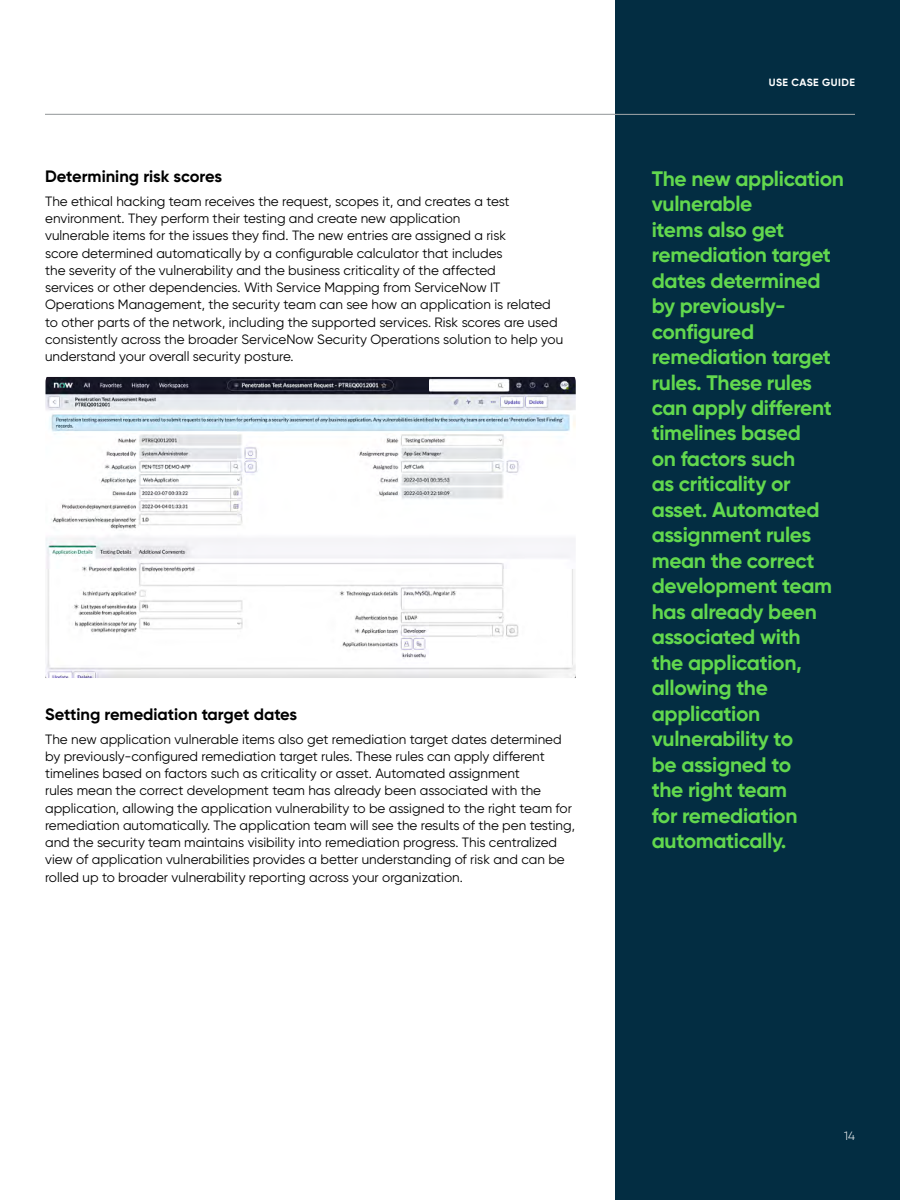
<style>
.page{position:relative;width:900px;height:1200px;background:#fff}
.page>*{position:absolute;margin:0;border:0;box-sizing:border-box;transform-origin:0 0}
.t1{font:700 21px/25.5px "Gilroy";letter-spacing:-.015em;color:#62d84e}
.t2{font:700 16.5px "Gilroy";color:#000}
.t3{font:13.5px/17.2px "Gilroy";color:#000}
.t4{font:300 12px "Gilroy";color:#fff}
.t5{font:700 10.5px "Gilroy";letter-spacing:.035em;color:#fff}
</style>
<div class="page">
<img style="left:45px;top:377px;width:531px;height:301px">
<div style="left:615px;top:0;width:285px;height:1200px;background:#032d42"></div>
<hr style="left:45px;top:114px;width:810px;height:1px;background:#a5a8aa">
<p class="t2" style="left:45px;top:166px;width:178px">Determining risk scores</p>
<p class="t3" style="left:45px;top:192px;width:520px">The ethical hacking team receives the request, scopes it, and creates a test environment. They perform their testing and create new application<br>vulnerable items for the issues they find. The new entries are assigned a risk<br>score determined automatically by a configurable calculator that includes<br>the severity of the vulnerability and the business criticality of the affected<br>services or other dependencies. With Service Mapping from ServiceNow IT Operations Management, the security team can see how an application is related to other parts of the network, including the supported services. Risk scores are used consistently across the broader ServiceNow Security Operations solution to help you understand your overall security posture.</p>
<p class="t2" style="left:45px;top:704px;width:254px">Setting remediation target dates</p>
<p class="t3" style="left:45px;top:730px;width:531px">The new application vulnerable items also get remediation target dates determined by previously-configured remediation target rules. These rules can apply different timelines based on factors such as criticality or asset. Automated assignment<br>rules mean the correct development team has already been associated with the application, allowing the application vulnerability to be assigned to the right team for remediation automatically. The application team will see the results of the pen testing, and the security team maintains visibility into remediation progress. This centralized view of application vulnerabilities provides a better understanding of risk and can be rolled up to broader vulnerability reporting across your organization.</p>
<p class="t5" style="left:769px;top:76px;width:88px">USE CASE GUIDE</p>
<p class="t1" style="left:652px;top:165px;width:194px">The new application vulnerable<br>items also get remediation target dates determined by previously&shy;configured remediation target rules. These rules can apply different timelines based<br>on factors such<br>as criticality or asset. Automated assignment rules mean the correct development team has already been associated with<br>the application, allowing the application vulnerability to<br>be assigned to<br>the right team<br>for remediation automatically.</p>
<p class="t4" style="left:844px;top:1128px;width:12px">14</p>
</div>
